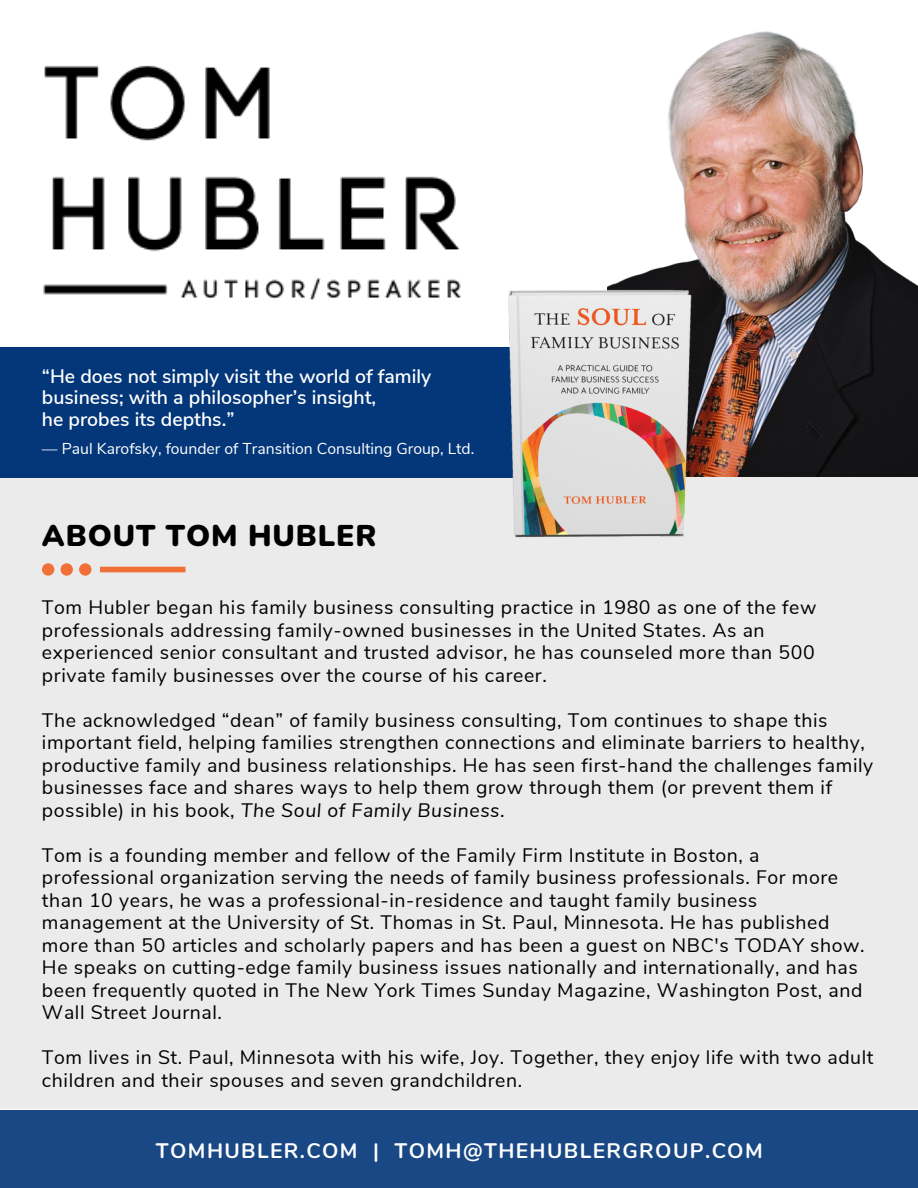
<style>
.page{position:relative;width:918px;height:1188px;background:#fff}
.page>*{position:absolute;margin:0;border:0;box-sizing:border-box;transform-origin:0 0}
.t1{font:900 30px "Nunito";letter-spacing:.03em;color:#000}
.t2{font:700 21px "Nunito";letter-spacing:.065em;color:#fff}
.t3{font:19.5px/22.5px "Nunito Sans";letter-spacing:.03em;color:#000}
.t4{font:600 19.5px/21.3px "Nunito Sans";color:#fff}
.t5{font:15.75px "Nunito Sans";color:#fff}
.s1{font-style:italic}
</style>
<div class="page">
<div style="left:0;top:371px;width:918px;height:738px;background:#ebebeb"></div>
<div style="left:0;top:1110px;width:918px;height:78px;background:#194884"></div>
<img style="left:668px;top:31px;width:250px;height:446px">
<img style="left:43px;top:65px;width:417px;height:235px">
<div style="left:0;top:348px;width:657px;height:130px;background:#043779"></div>
<img style="left:435px;top:254px;width:318px;height:284px">
<svg style="left:42px;top:563px;width:49px;height:13px"></svg>
<div style="left:100px;top:567px;width:86px;height:5px;background:#f07038"></div>
<p class="t4" style="left:42px;top:366px;width:391px">“He does not simply visit the world of family business; with a philosopher’s insight,<br>he probes its depths.”</p>
<p class="t5" style="left:42px;top:438px;width:434px">— Paul Karofsky, founder of Transition Consulting Group, Ltd.</p>
<h1 class="t1" style="left:42px;top:516px;width:336px">ABOUT TOM HUBLER</h1>
<p class="t3" style="left:42px;top:597px;width:776px">Tom Hubler began his family business consulting practice in 1980 as one of the few professionals addressing family-owned businesses in the United States. As an experienced senior consultant and trusted advisor, he has counseled more than 500 private family businesses over the course of his career.</p>
<p class="t3" style="left:42px;top:709px;width:833px">The acknowledged “dean” of family business consulting, Tom continues to shape this important field, helping families strengthen connections and eliminate barriers to healthy, productive family and business relationships. He has seen first-hand the challenges family businesses face and shares ways to help them grow through them (or prevent them if possible) in his book, <span class="s1">The Soul of Family Business</span>.</p>
<p class="t3" style="left:42px;top:844px;width:824px">Tom is a founding member and fellow of the Family Firm Institute in Boston, a professional organization serving the needs of family business professionals. For more than 10 years, he was a professional-in-residence and taught family business management at the University of St. Thomas in St. Paul, Minnesota. He has published more than 50 articles and scholarly papers and has been a guest on NBC's TODAY show.<br>He speaks on cutting-edge family business issues nationally and internationally, and has been frequently quoted in The New York Times Sunday Magazine, Washington Post, and Wall Street Journal.</p>
<p class="t3" style="left:42px;top:1047px;width:833px">Tom lives in St. Paul, Minnesota with his wife, Joy. Together, they enjoy life with two adult children and their spouses and seven grandchildren.</p>
<p class="t2" style="left:156px;top:1137px;width:608px">TOMHUBLER.COM | TOMH@THEHUBLERGROUP.COM</p>
</div>
